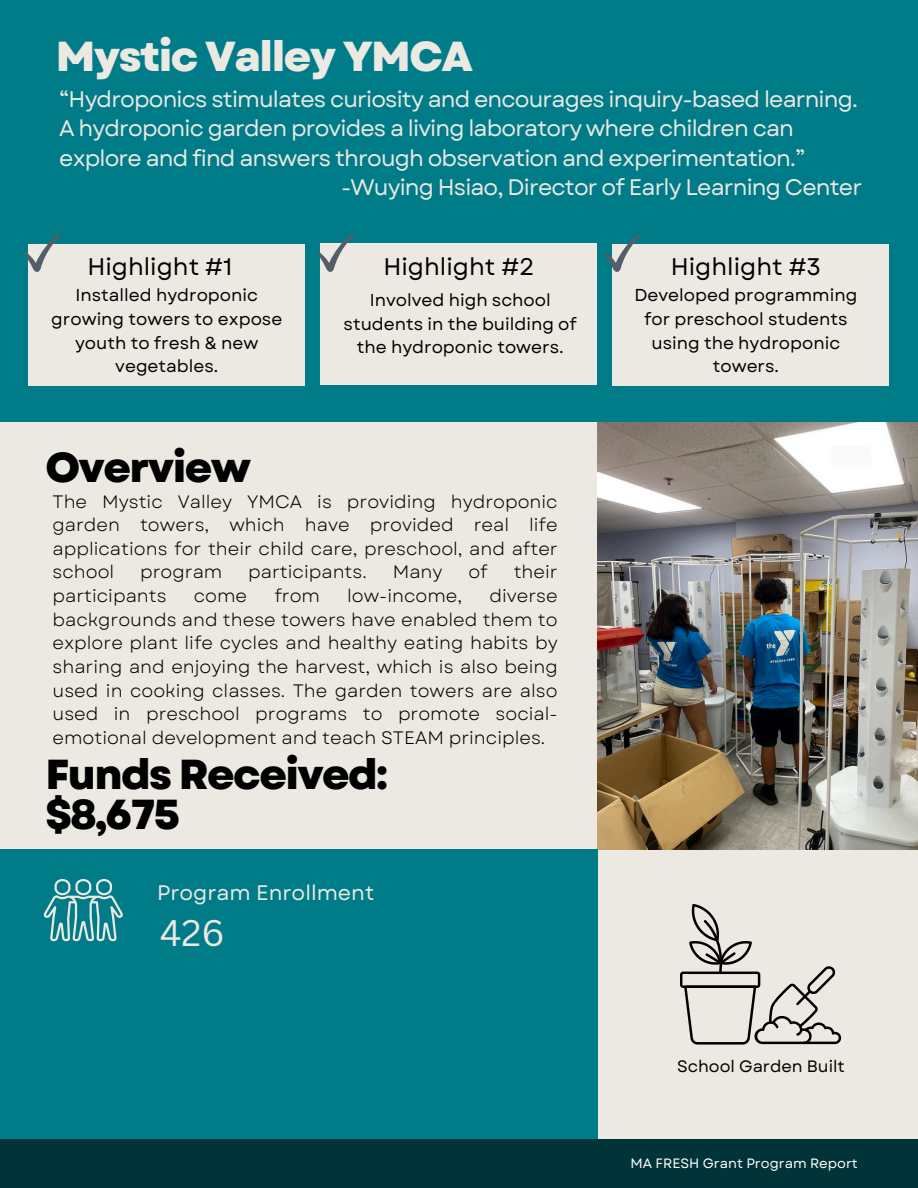
<style>
.page{position:relative;width:918px;height:1188px;background:#ece8e2}
.page>*{position:absolute;margin:0;border:0;box-sizing:border-box;transform-origin:0 0}
.t1{font:800 41.85px/39.3px "Garet";letter-spacing:-.04em;color:#000}
.t2{font:800 41.85px "Garet";letter-spacing:-.04em;color:#ece8e2}
.t3{font:36px "Canva Sans";color:#ece8e2}
.t4{font:24px "Garet";color:#000}
.t5{font:22.5px "Garet";letter-spacing:-.04em;color:#ece8e2}
.t6{font:21px "Garet";color:#ece8e2}
.t7{font:18px/23.7px "Garet";color:#000;text-align:justify}
.t8{font:17.25px/23.7px "Garet";color:#000;text-align:center}
.t9{font:16.5px "Garet";color:#000}
.t10{font:13.5px "Garet";color:#fff}
</style>
<div class="page">
<img style="left:597px;top:421px;width:321px;height:429px">
<div style="left:0;top:0;width:918px;height:421px;background:#007c89"></div>
<div style="left:0;top:850px;width:597px;height:338px;background:#007c89"></div>
<div style="left:0;top:1139px;width:918px;height:49px;background:#013439"></div>
<div style="left:29px;top:244px;width:276px;height:141px;background:#ece8e2"></div>
<div style="left:320px;top:243px;width:277px;height:142px;background:#ece8e2"></div>
<div style="left:612px;top:244px;width:276px;height:141px;background:#ece8e2"></div>
<svg style="left:24px;top:233px;width:37px;height:39px"></svg>
<svg style="left:317px;top:233px;width:37px;height:39px"></svg>
<svg style="left:604px;top:233px;width:37px;height:39px"></svg>
<svg style="left:680px;top:904px;width:161px;height:140px"></svg>
<svg style="left:44px;top:879px;width:78px;height:63px"></svg>
<p class="t2" style="left:56px;top:26px;width:419px">Mystic Valley YMCA</p>
<p class="t5" style="left:59px;top:83px;width:800px">“Hydroponics stimulates curiosity and encourages inquiry-based learning.</p>
<p class="t5" style="left:59px;top:112px;width:736px">A hydroponic garden provides a living laboratory where children can</p>
<p class="t5" style="left:59px;top:142px;width:748px">explore and find answers through observation and experimentation.”</p>
<p class="t5" style="left:341px;top:171px;width:523px">-Wuying Hsiao, Director of Early Learning Center</p>
<h5 class="t4" style="left:87px;top:249px;width:146px">Highlight #1</h5>
<h5 class="t8" style="left:51px;top:284px;width:233px">Installed hydroponic growing towers to expose youth to fresh &amp; new vegetables.</h5>
<p class="t1" style="left:45px;top:448px;width:207px">Overview</p>
<h1 class="t4" style="left:383px;top:249px;width:153px">Highlight #2</h1>
<h5 class="t4" style="left:671px;top:249px;width:152px">Highlight #3</h5>
<h1 class="t8" style="left:344px;top:288px;width:235px">Involved high school students in the building of the hydroponic towers.</h1>
<p class="t8" style="left:634px;top:284px;width:224px">Developed programming for preschool students using the hydroponic towers.</p>
<h5 class="t7" style="left:53px;top:489px;width:507px">The Mystic Valley YMCA is providing hydroponic garden towers, which have provided real life applications for their child care, preschool, and after school</h5>
<h5 class="t7" style="left:140px;top:560px;width:84px">program</h5>
<h5 class="t7" style="left:248px;top:560px;width:120px">participants.</h5>
<h5 class="t7" style="left:393px;top:560px;width:51px">Many</h5>
<h5 class="t7" style="left:468px;top:560px;width:21px">of</h5>
<h5 class="t7" style="left:514px;top:560px;width:45px">their</h5>
<h5 class="t7" style="left:53px;top:584px;width:116px">participants</h5>
<h5 class="t7" style="left:194px;top:584px;width:55px">come</h5>
<h5 class="t7" style="left:274px;top:584px;width:47px">from</h5>
<h5 class="t7" style="left:347px;top:584px;width:117px">low-income,</h5>
<h5 class="t7" style="left:53px;top:584px;width:507px;text-indent:437px">diverse backgrounds and these towers have enabled them to explore plant life cycles and healthy eating habits by sharing and enjoying the harvest, which is also being used in cooking classes. The garden towers are also used in preschool programs to promote social&shy;emotional development and teach STEAM principles.</h5>
<h3 class="t1" style="left:45px;top:755px;width:344px">Funds Received: $8,675</h3>
<h3 class="t6" style="left:157px;top:878px;width:219px">Program Enrollment</h3>
<h3 class="t3" style="left:160px;top:907px;width:66px">426</h3>
<h3 class="t9" style="left:677px;top:1054px;width:169px">School Garden Built</h3>
<p class="t10" style="left:631px;top:1153px;width:229px">MA FRESH Grant Program Report</p>
</div>
